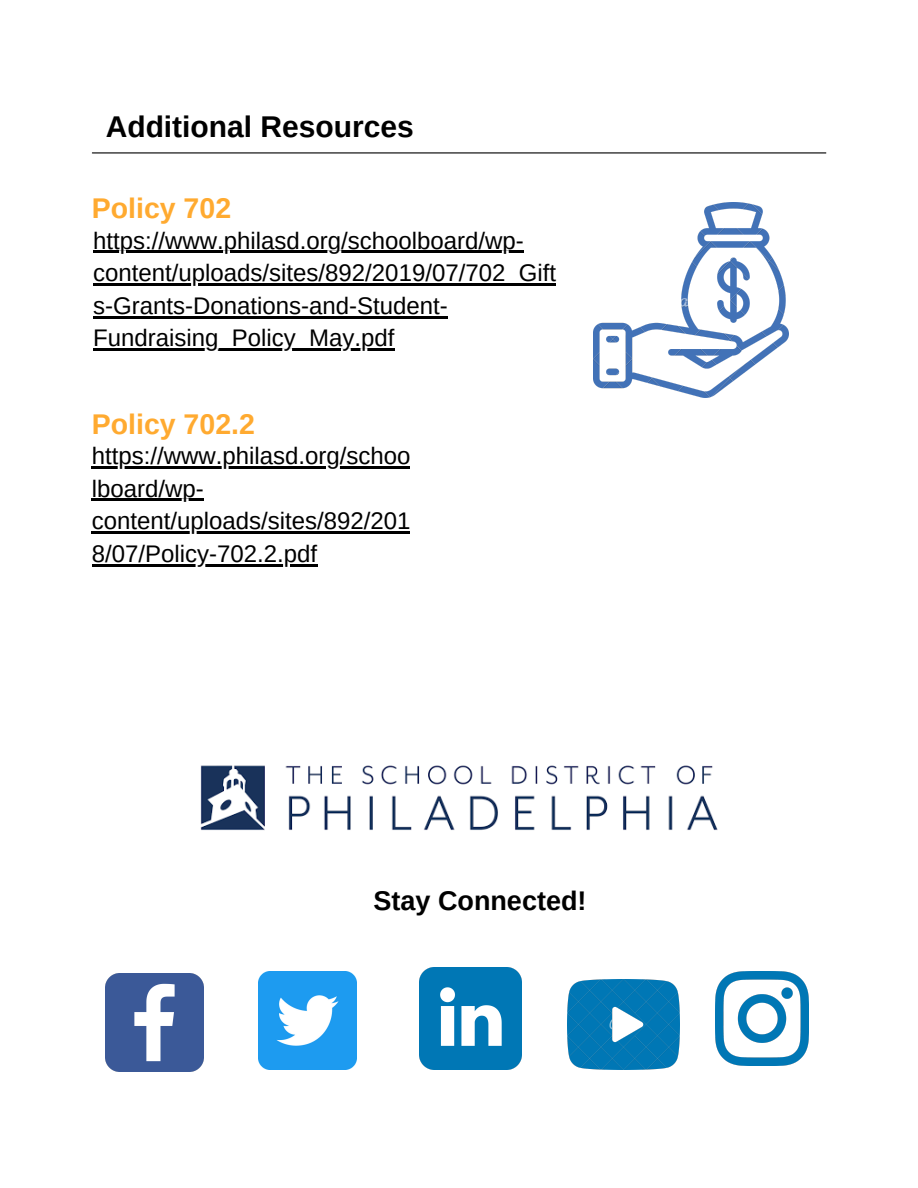
<style>
.page{position:relative;width:918px;height:1188px;background:#fff}
.page>*{position:absolute;margin:0;border:0;box-sizing:border-box;transform-origin:0 0}
.t1{font:700 30px "Arimo";color:#000}
.t2{font:700 28.5px "Arimo";color:#ffaa30}
.t3{font:700 27px "Arimo";color:#000}
.t4{font:24px/32.7px "Arimo";color:#000}
</style>
<div class="page">
<hr style="left:92px;top:152px;width:734px;height:1px;background:#000">
<img style="left:106px;top:974px;width:98px;height:97px">
<img style="left:259px;top:972px;width:97px;height:98px">
<img style="left:419px;top:968px;width:102px;height:102px">
<img style="left:567px;top:980px;width:113px;height:90px">
<img style="left:715px;top:972px;width:94px;height:93px">
<img style="left:593px;top:203px;width:195px;height:194px">
<img style="left:200px;top:765px;width:518px;height:66px">
<hr style="left:93px;top:251px;width:431px;height:2px;background:#000">
<hr style="left:93px;top:283px;width:463px;height:3px;background:#000">
<hr style="left:93px;top:316px;width:355px;height:2px;background:#000">
<hr style="left:93px;top:349px;width:302px;height:2px;background:#000">
<hr style="left:92px;top:466px;width:318px;height:2px;background:#000">
<hr style="left:92px;top:499px;width:112px;height:2px;background:#000">
<hr style="left:92px;top:531px;width:318px;height:3px;background:#000">
<hr style="left:92px;top:564px;width:225px;height:2px;background:#000">
<p class="t1" style="left:106px;top:110px;width:310px">Additional Resources</p>
<p class="t2" style="left:92px;top:193px;width:141px">Policy 702</p>
<p class="t4" style="left:93px;top:224px;width:464px">https://www.philasd.org/schoolboard/wp&shy;content/uploads/sites/892/2019/07/702_Gift s-Grants-Donations-and-Student-Fundraising_Policy_May.pdf</p>
<p class="t2" style="left:92px;top:408px;width:165px">Policy 702.2</p>
<p class="t4" style="left:92px;top:439px;width:320px">https://www.philasd.org/schoo lboard/wp&shy;content/uploads/sites/892/201<br>8/07/Policy-702.2.pdf</p>
<p class="t3" style="left:374px;top:886px;width:214px">Stay Connected!</p>
</div>
